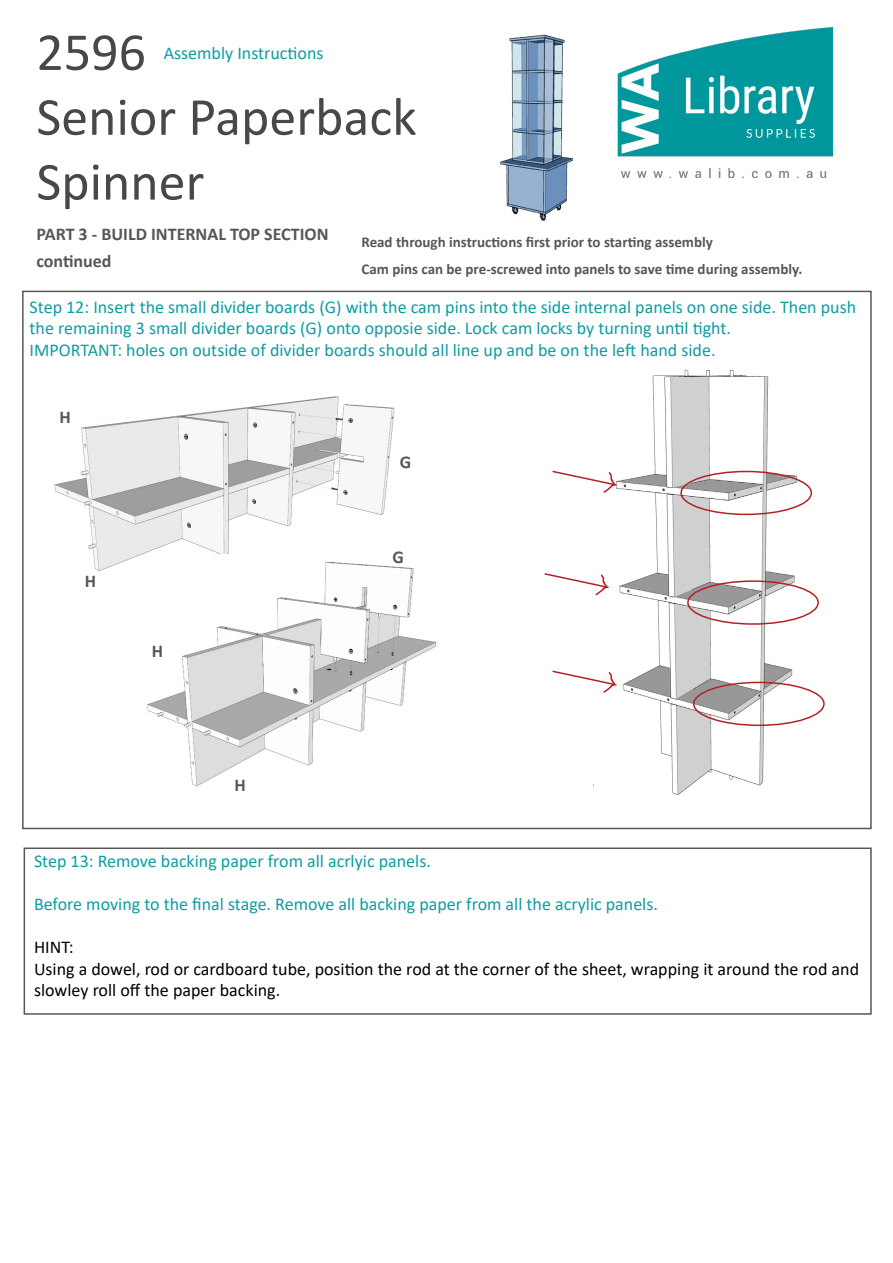
<style>
.page{position:relative;width:893px;height:1263px;background:#fff}
.page>*{position:absolute;margin:0;border:0;box-sizing:border-box;transform-origin:0 0}
.t1{font:54px/64.8px "Calibri";color:#474847}
.t2{font:18px/21.6px "Calibri";color:#0d9da2}
.t3{font:18px/21.6px "Calibri";color:#000}
.t4{font:700 18px/27px "Calibri";color:#575756}
.t5{font:700 15px "Calibri";color:#575756}
</style>
<div class="page">
<div style="left:24px;top:847px;width:848px;height:168px;border:2px solid #575756"></div>
<img style="left:500px;top:34px;width:73px;height:187px">
<img style="left:617px;top:28px;width:215px;height:150px">
<img style="left:593px;top:369px;width:225px;height:426px">
<img style="left:54px;top:396px;width:341px;height:175px">
<div style="left:680px;top:471px;width:132px;height:44px;border:2px solid #b52024;border-radius:50%"></div>
<div style="left:687px;top:580px;width:132px;height:45px;border:2px solid #b52024;border-radius:50%"></div>
<div style="left:693px;top:682px;width:132px;height:44px;border:2px solid #b52024;border-radius:50%"></div>
<svg style="left:552px;top:669px;width:66px;height:25px"></svg>
<svg style="left:552px;top:470px;width:66px;height:24px"></svg>
<svg style="left:544px;top:572px;width:66px;height:25px"></svg>
<img style="left:143px;top:554px;width:294px;height:233px">
<p class="t1" style="left:36px;top:18px;width:111px">2596</p>
<p class="t1" style="left:36px;top:83px;width:382px">Senior Paperback<br>Spinner</p>
<p class="t2" style="left:164px;top:41px;width:161px">Assembly Instructions</p>
<p class="t4" style="left:36px;top:220px;width:294px">PART 3 - BUILD INTERNAL TOP SECTION continued</p>
<p class="t2" style="left:30px;top:295px;width:828px">Step 12: Insert the small divider boards (G) with the cam pins into the side internal panels on one side. Then push the remaining 3 small divider boards (G) onto opposie side. Lock cam locks by turning until tight.</p>
<p class="t2" style="left:30px;top:339px;width:687px">IMPORTANT: holes on outside of divider boards should all line up and be on the left hand side.</p>
<p class="t5" style="left:361px;top:232px;width:353px">Read through instructions first prior to starting assembly</p>
<p class="t5" style="left:361px;top:259px;width:442px">Cam pins can be pre-screwed into panels to save time during assembly.</p>
<p class="t4" style="left:60px;top:403px;width:13px">H</p>
<p class="t4" style="left:85px;top:567px;width:13px">H</p>
<p class="t4" style="left:152px;top:637px;width:13px">H</p>
<p class="t4" style="left:234px;top:771px;width:13px">H</p>
<p class="t4" style="left:400px;top:449px;width:13px">G</p>
<p class="t4" style="left:392px;top:543px;width:13px">G</p>
<p class="t2" style="left:34px;top:849px;width:398px">Step 13: Remove backing paper from all acrlyic panels.</p>
<p class="t2" style="left:34px;top:892px;width:625px">Before moving to the final stage. Remove all backing paper from all the acrylic panels.</p>
<p class="t3" style="left:34px;top:936px;width:41px">HINT:</p>
<p class="t3" style="left:34px;top:957px;width:827px">Using a dowel, rod or cardboard tube, position the rod at the corner of the sheet, wrapping it around the rod and slowley roll off the paper backing.</p>
</div>
